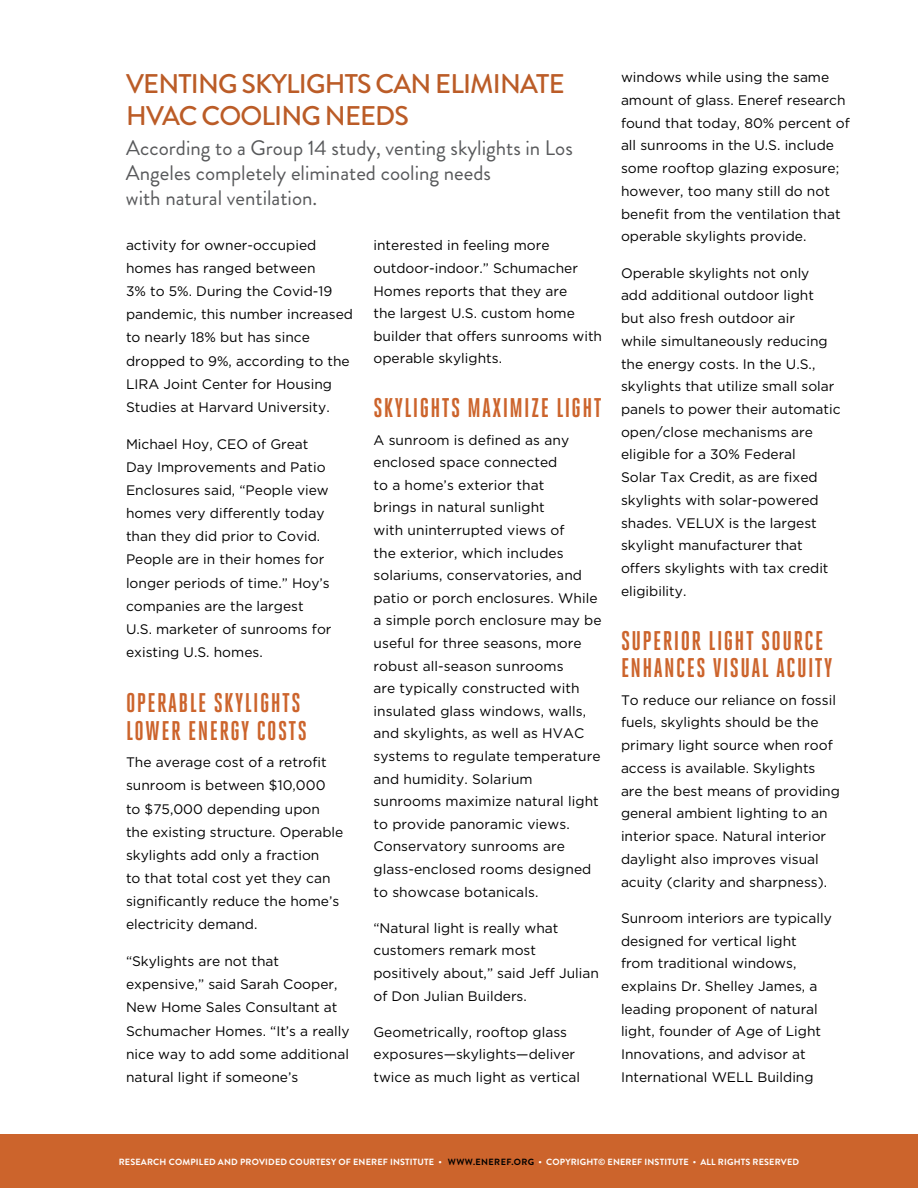
<style>
.page{position:relative;width:918px;height:1188px;background:#fff}
.page>*{position:absolute;margin:0;border:0;box-sizing:border-box;transform-origin:0 0}
.t1{font:700 27px/27.8px "Heroic Condensed";letter-spacing:.05em;color:#cc642c}
.t2{font:500 27px/32.4px "Brandon Grotesque";letter-spacing:-.03em;color:#bb5c27}
.t3{font:21px/25.2px "Brandon Grotesque";color:#58595b}
.t4{font:13.8px/22.8px "Gotham HTF";color:#000}
.t5{font:700 9px "Brandon Grotesque";letter-spacing:.02em;color:#fff}
.s1{color:#000}
</style>
<div class="page">
<div style="left:0;top:1134px;width:918px;height:54px;background:#cc642c"></div>
<h1 class="t2" style="left:126px;top:68px;width:440px">VENTING SKYLIGHTS CAN ELIMINATE<br>HVAC COOLING NEEDS</h1>
<h2 class="t3" style="left:126px;top:136px;width:448px">According to a Group 14 study, venting skylights in Los<br>Angeles completely eliminated cooling needs<br>with natural ventilation.</h2>
<p class="t4" style="left:126px;top:233px;width:229px">activity for owner-occupied homes has ranged between<br>3% to 5%. During the Covid-19 pandemic, this number increased to nearly 18% but has since dropped to 9%, according to the<br>LIRA Joint Center for Housing<br>Studies at Harvard University.</p>
<p class="t4" style="left:126px;top:432px;width:207px">Michael Hoy, CEO of Great<br>Day Improvements and Patio<br>Enclosures said, “People view homes very differently today than they did prior to Covid.<br>People are in their homes for longer periods of time.” Hoy’s companies are the largest<br>U.S. marketer of sunrooms for existing U.S. homes.</p>
<h1 class="t1" style="left:126px;top:689px;width:182px">OPERABLE SKYLIGHTS<br>LOWER ENERGY COSTS</h1>
<p class="t4" style="left:126px;top:751px;width:219px">The average cost of a retrofit sunroom is between $10,000 to $75,000 depending upon the existing structure. Operable skylights add only a fraction<br>to that total cost yet they can significantly reduce the home’s electricity demand.</p>
<p class="t4" style="left:126px;top:949px;width:225px">“Skylights are not that expensive,” said Sarah Cooper,<br>New Home Sales Consultant at<br>Schumacher Homes. “It’s a really nice way to add some additional natural light if someone’s</p>
<p class="t4" style="left:374px;top:234px;width:230px">interested in feeling more outdoor-indoor.” Schumacher<br>Homes reports that they are<br>the largest U.S. custom home builder that offers sunrooms with operable skylights.</p>
<h1 class="t1" style="left:374px;top:394px;width:230px">SKYLIGHTS MAXIMIZE LIGHT</h1>
<p class="t4" style="left:374px;top:428px;width:230px">A sunroom is defined as any enclosed space connected<br>to a home’s exterior that<br>brings in natural sunlight<br>with uninterrupted views of<br>the exterior, which includes solariums, conservatories, and patio or porch enclosures. While a simple porch enclosure may be useful for three seasons, more robust all-season sunrooms<br>are typically constructed with insulated glass windows, walls, and skylights, as well as HVAC systems to regulate temperature and humidity. Solarium sunrooms maximize natural light to provide panoramic views.<br>Conservatory sunrooms are glass-enclosed rooms designed to showcase botanicals.</p>
<p class="t4" style="left:374px;top:916px;width:227px">“Natural light is really what customers remark most positively about,” said Jeff Julian of Don Julian Builders.</p>
<p class="t4" style="left:374px;top:1020px;width:208px">Geometrically, rooftop glass exposures—skylights—deliver twice as much light as vertical</p>
<p class="t4" style="left:621px;top:66px;width:230px">windows while using the same amount of glass. Eneref research found that today, 80% percent of all sunrooms in the U.S. include some rooftop glazing exposure; however, too many still do not benefit from the ventilation that operable skylights provide.</p>
<p class="t4" style="left:621px;top:261px;width:221px">Operable skylights not only<br>add additional outdoor light<br>but also fresh outdoor air<br>while simultaneously reducing the energy costs. In the U.S., skylights that utilize small solar panels to power their automatic open/close mechanisms are eligible for a 30% Federal<br>Solar Tax Credit, as are fixed skylights with solar-powered shades. VELUX is the largest skylight manufacturer that offers skylights with tax credit eligibility.</p>
<h1 class="t1" style="left:621px;top:627px;width:213px;line-height:27.3px">SUPERIOR LIGHT SOURCE<br>ENHANCES VISUAL ACUITY</h1>
<p class="t4" style="left:621px;top:688px;width:220px">To reduce our reliance on fossil fuels, skylights should be the primary light source when roof access is available. Skylights are the best means of providing general ambient lighting to an interior space. Natural interior daylight also improves visual acuity (clarity and sharpness).</p>
<p class="t4" style="left:621px;top:906px;width:212px">Sunroom interiors are typically designed for vertical light from traditional windows, explains Dr. Shelley James, a leading proponent of natural light, founder of Age of Light<br>Innovations, and advisor at<br>International WELL Building</p>
<p class="t5" style="left:119px;top:1156px;width:682px">RESEARCH COMPILED AND PROVIDED COURTESY OF ENEREF INSTITUTE • <span class="s1">WWW.ENEREF.ORG</span> • COPYRIGHT© ENEREF INSTITUTE • ALL RIGHTS RESERVED</p>
</div>
